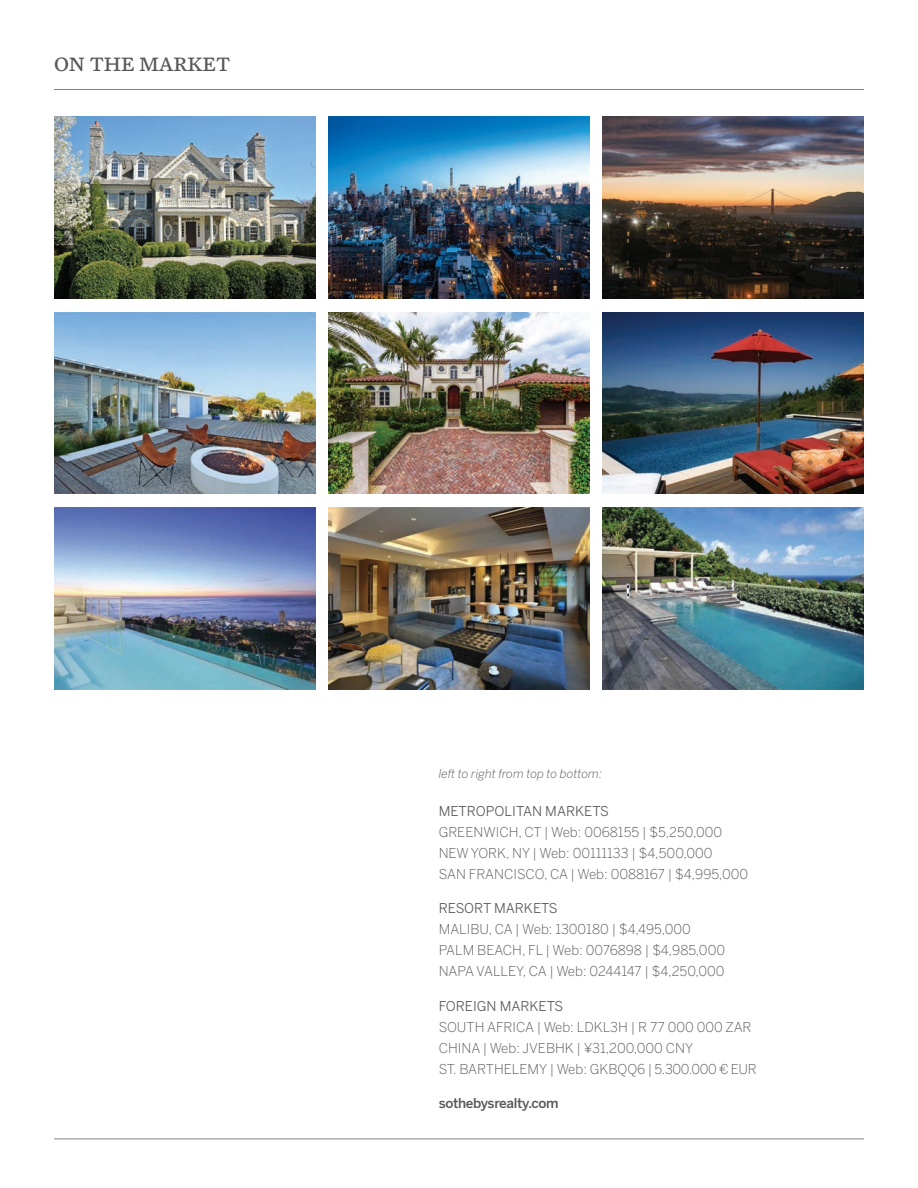
<style>
.page{position:relative;width:918px;height:1188px;background:#fff}
.page>*{position:absolute;margin:0;border:0;box-sizing:border-box;transform-origin:0 0}
.t1{font:21px "Mercury Text G4";color:#57585a}
.t2{font:300 13.5px/21px "Benton Sans";color:#57585a}
.t3{font:13.5px "Benton Sans";color:#57585a}
.t4{font:500 13.5px "Benton Sans";letter-spacing:-.025em;color:#57585a}
.t5{font:italic 300 12px "Benton Sans";color:#57585a}
</style>
<div class="page">
<hr style="left:54px;top:89px;width:810px;height:1px;background:#808285">
<hr style="left:54px;top:1138px;width:810px;height:1px;background:#808285">
<img style="left:328px;top:117px;width:262px;height:181px">
<img style="left:54px;top:312px;width:261px;height:182px">
<img style="left:328px;top:312px;width:262px;height:182px">
<img style="left:603px;top:117px;width:261px;height:181px">
<img style="left:603px;top:508px;width:261px;height:182px">
<img style="left:603px;top:312px;width:261px;height:182px">
<img style="left:54px;top:508px;width:261px;height:182px">
<img style="left:328px;top:508px;width:262px;height:182px">
<img style="left:54px;top:117px;width:261px;height:181px">
<h1 class="t1" style="left:54px;top:48px;width:178px">ON THE MARKET</h1>
<p class="t5" style="left:439px;top:767px;width:165px">left to right from top to bottom:</p>
<p class="t3" style="left:439px;top:803px;width:172px">METROPOLITAN MARKETS</p>
<p class="t2" style="left:439px;top:821px;width:311px">GREENWICH, CT | Web: 0068155 | $5,250,000<br>NEW YORK, NY | Web: 00111133 | $4,500,000<br>SAN FRANCISCO, CA | Web: 0088167 | $4,995,000</p>
<p class="t3" style="left:439px;top:900px;width:120px">RESORT MARKETS</p>
<p class="t2" style="left:439px;top:919px;width:288px">MALIBU, CA | Web: 1300180 | $4,495,000<br>PALM BEACH, FL | Web: 0076898 | $4,985,000<br>NAPA VALLEY, CA | Web: 0244147 | $4,250,000</p>
<p class="t3" style="left:439px;top:998px;width:126px">FOREIGN MARKETS</p>
<p class="t2" style="left:439px;top:1016px;width:320px">SOUTH AFRICA | Web: LDKL3H | R 77 000 000 ZAR<br>CHINA | Web: JVEBHK | ¥31,200,000 CNY<br>ST. BARTHELEMY | Web: GKBQQ6 | 5.300.000 € EUR</p>
<p class="t4" style="left:439px;top:1095px;width:121px">sothebysrealty.com</p>
</div>
